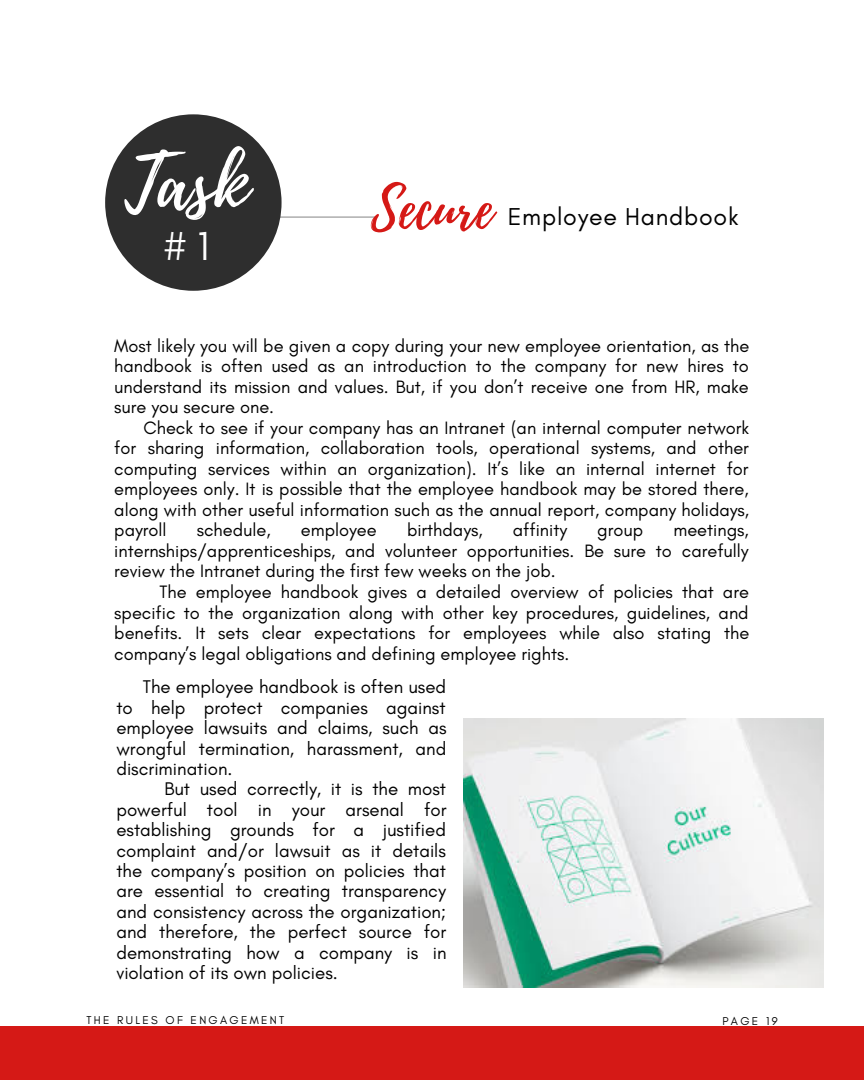
<style>
.page{position:relative;width:864px;height:1080px;background:#fff}
.page>*{position:absolute;margin:0;border:0;box-sizing:border-box;transform-origin:0 0}
.t1{font:74.85px "Playlist Script";color:#fff}
.t2{font:56.1px "Playlist Script";color:#d51916}
.t3{font:40.95px "Glacial Indifference";color:#fff}
.t4{font:24.9px "Glacial Indifference";letter-spacing:.03em;color:#000}
.t5{font:18.75px/20.4px "Glacial Indifference";color:#000;text-align:justify}
.t6{font:18.3px/20.5px "Glacial Indifference";color:#000;text-align:justify}
.t7{font:11.55px "Glacial Indifference";letter-spacing:.2em;color:#000}
</style>
<div class="page">
<svg style="left:281px;top:216px;width:94px;height:2px"></svg>
<div style="left:105px;top:114px;width:177px;height:177px;background:#2e2e2e;border-radius:50%"></div>
<img style="left:463px;top:719px;width:360px;height:268px">
<div style="left:0;top:1027px;width:864px;height:53px;background:#d51916"></div>
<p class="t1" style="left:124px;top:131px;width:125px">Task</p>
<p class="t3" style="left:163px;top:221px;width:47px"># 1</p>
<p class="t2" style="left:371px;top:169px;width:124px">Secure</p>
<p class="t4" style="left:508px;top:201px;width:232px">Employee Handbook</p>
<p class="t6" style="left:114px;top:335px;width:637px">Most likely you will be given a copy during your new employee orientation, as the handbook is often used as an introduction to the company for new hires to understand its mission and values. But, if you don’t receive one from HR, make sure you secure one.</p>
<p class="t6" style="left:114px;top:417px;width:637px;text-indent:29px">Check to see if your company has an Intranet (an internal computer network for sharing information, collaboration tools, operational systems, and other computing services within an organization). It’s like an internal internet for employees only. It is possible that the employee handbook may be stored there, along with other useful information such as the annual report, company holidays, payroll</p>
<p class="t6" style="left:197px;top:520px;width:75px">schedule,</p>
<p class="t6" style="left:301px;top:520px;width:77px">employee</p>
<p class="t6" style="left:407px;top:520px;width:77px">birthdays,</p>
<p class="t6" style="left:513px;top:520px;width:56px">affinity</p>
<p class="t6" style="left:597px;top:520px;width:47px">group</p>
<p class="t6" style="left:114px;top:520px;width:636px;text-indent:559px">meetings, internships/apprenticeships, and volunteer opportunities. Be sure to carefully review the Intranet during the first few weeks on the job.</p>
<p class="t6" style="left:114px;top:581px;width:637px;text-indent:45px">The employee handbook gives a detailed overview of policies that are specific to the organization along with other key procedures, guidelines, and benefits. It sets clear expectations for employees while also stating the company’s legal obligations and defining employee rights.</p>
<p class="t5" style="left:116px;top:677px;width:332px;text-indent:26px">The employee handbook is often used to help protect companies against employee lawsuits and claims, such as wrongful termination, harassment, and discrimination.</p>
<p class="t5" style="left:116px;top:779px;width:332px;text-indent:48px">But used correctly, it is the most powerful tool in your arsenal for establishing grounds for a justified complaint and/or lawsuit as it details the company’s position on policies that are essential to creating transparency and consistency across the organization; and therefore, the perfect source for demonstrating how a company is in violation of its own policies.</p>
<p class="t7" style="left:86px;top:1013px;width:199px">THE RULES OF ENGAGEMENT</p>
<p class="t7" style="left:722px;top:1014px;width:57px">PAGE 19</p>
</div>
